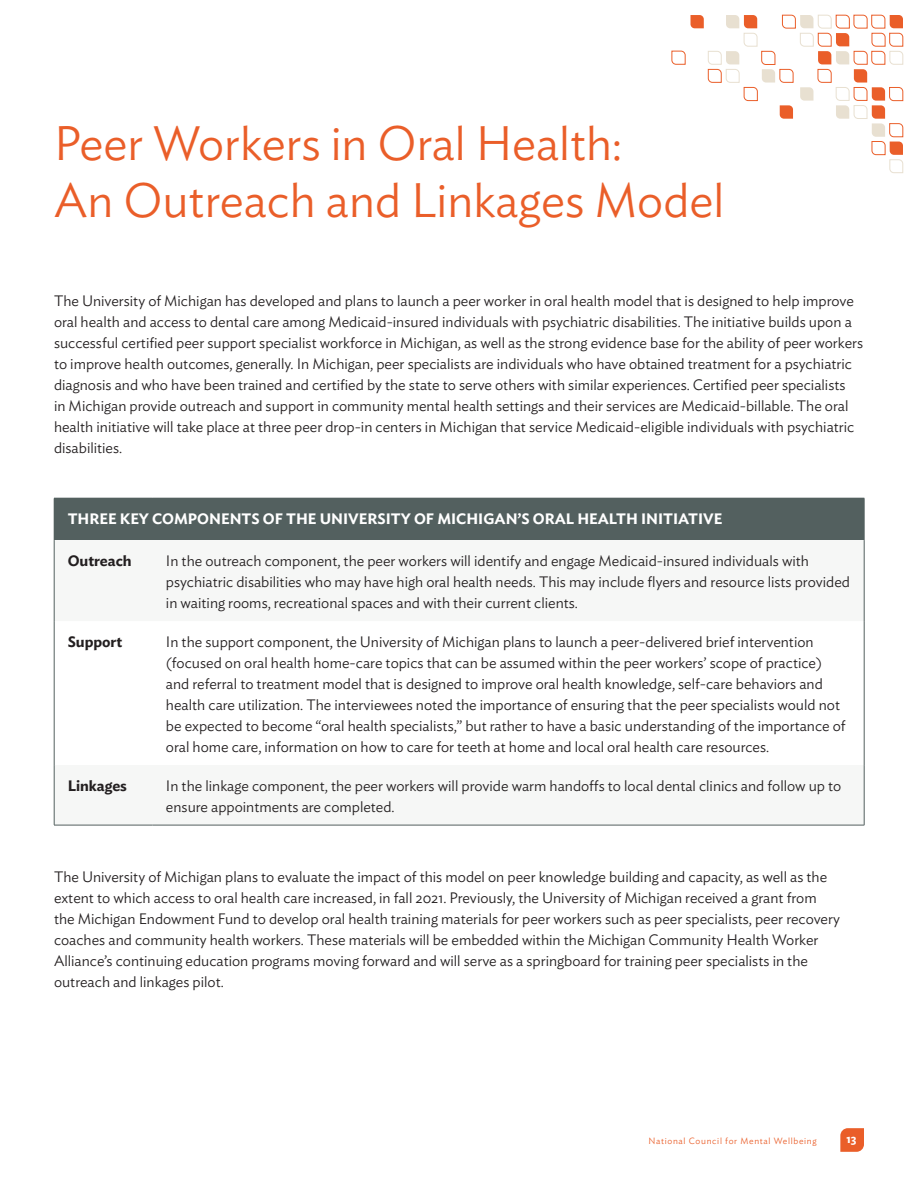
<style>
.page{position:relative;width:918px;height:1188px;background:#fff}
.page>*{position:absolute;margin:0;border:0;box-sizing:border-box;transform-origin:0 0}
.Header_1{font:300 48px/57.6px "Ideal Sans";color:#ea5e29}
.t1{font:300 15px/21px "Ideal Sans";color:#231f20}
.t2{font:600 15px "Ideal Sans";color:#fff}
.t3{font:600 15px "Ideal Sans";color:#231f20}
.t4{font:600 12px "Ideal Sans";color:#fff}
.t5{font:300 9px "Ideal Sans";letter-spacing:.075em;color:#ea5e29}
</style>
<div class="page">
<svg style="left:840px;top:1128px;width:24px;height:24px"></svg>
<svg style="left:672px;top:51px;width:13px;height:14px"></svg>
<svg style="left:691px;top:15px;width:212px;height:158px"></svg>
<div style="left:54px;top:498px;width:810px;height:42px;background:#53605f"></div>
<svg style="left:55px;top:540px;width:809px;height:285px"></svg>
<hr style="left:864px;top:498px;width:1px;height:42px;background:#53605f">
<hr style="left:54px;top:540px;width:1px;height:81px;background:#53605f">
<hr style="left:864px;top:540px;width:1px;height:81px;background:#53605f">
<hr style="left:54px;top:621px;width:1px;height:144px;background:#53605f">
<hr style="left:864px;top:621px;width:1px;height:144px;background:#53605f">
<hr style="left:54px;top:765px;width:1px;height:60px;background:#53605f">
<hr style="left:864px;top:765px;width:1px;height:60px;background:#53605f">
<hr style="left:54px;top:825px;width:98px;height:1px;background:#53605f">
<hr style="left:152px;top:825px;width:712px;height:1px;background:#53605f">
<p class="Header_1" style="left:54px;top:110px;width:672px">Peer Workers in Oral Health:<br>An Outreach and Linkages Model</p>
<p class="t1" style="left:54px;top:289px;width:811px">The University of Michigan has developed and plans to launch a peer worker in oral health model that is designed to help improve oral health and access to dental care among Medicaid-insured individuals with psychiatric disabilities. The initiative builds upon a successful certified peer support specialist workforce in Michigan, as well as the strong evidence base for the ability of peer workers to improve health outcomes, generally. In Michigan, peer specialists are individuals who have obtained treatment for a psychiatric diagnosis and who have been trained and certified by the state to serve others with similar experiences. Certified peer specialists<br>in Michigan provide outreach and support in community mental health settings and their services are Medicaid-billable. The oral health initiative will take place at three peer drop-in centers in Michigan that service Medicaid-eligible individuals with psychiatric disabilities.</p>
<p class="t2" style="left:68px;top:507px;width:656px">THREE KEY COMPONENTS OF THE UNIVERSITY OF MICHIGAN’S ORAL HEALTH INITIATIVE</p>
<p class="t3" style="left:68px;top:549px;width:66px">Outreach</p>
<p class="t1" style="left:166px;top:549px;width:686px">In the outreach component, the peer workers will identify and engage Medicaid-insured individuals with psychiatric disabilities who may have high oral health needs. This may include flyers and resource lists provided in waiting rooms, recreational spaces and with their current clients.</p>
<p class="t3" style="left:68px;top:630px;width:56px">Support</p>
<p class="t1" style="left:166px;top:630px;width:681px">In the support component, the University of Michigan plans to launch a peer-delivered brief intervention (focused on oral health home-care topics that can be assumed within the peer workers’ scope of practice) and referral to treatment model that is designed to improve oral health knowledge, self-care behaviors and health care utilization. The interviewees noted the importance of ensuring that the peer specialists would not be expected to become “oral health specialists,” but rather to have a basic understanding of the importance of oral home care, information on how to care for teeth at home and local oral health care resources.</p>
<p class="t3" style="left:68px;top:774px;width:61px">Linkages</p>
<p class="t1" style="left:166px;top:774px;width:677px">In the linkage component, the peer workers will provide warm handoffs to local dental clinics and follow up to ensure appointments are completed.</p>
<p class="t1" style="left:54px;top:865px;width:787px">The University of Michigan plans to evaluate the impact of this model on peer knowledge building and capacity, as well as the extent to which access to oral health care increased, in fall 2021. Previously, the University of Michigan received a grant from the Michigan Endowment Fund to develop oral health training materials for peer workers such as peer specialists, peer recovery coaches and community health workers. These materials will be embedded within the Michigan Community Health Worker Alliance’s continuing education programs moving forward and will serve as a springboard for training peer specialists in the outreach and linkages pilot.</p>
<p class="t5" style="left:648px;top:1134px;width:170px">National Council for Mental Wellbeing</p>
<p class="t4" style="left:847px;top:1130px;width:12px">13</p>
</div>
